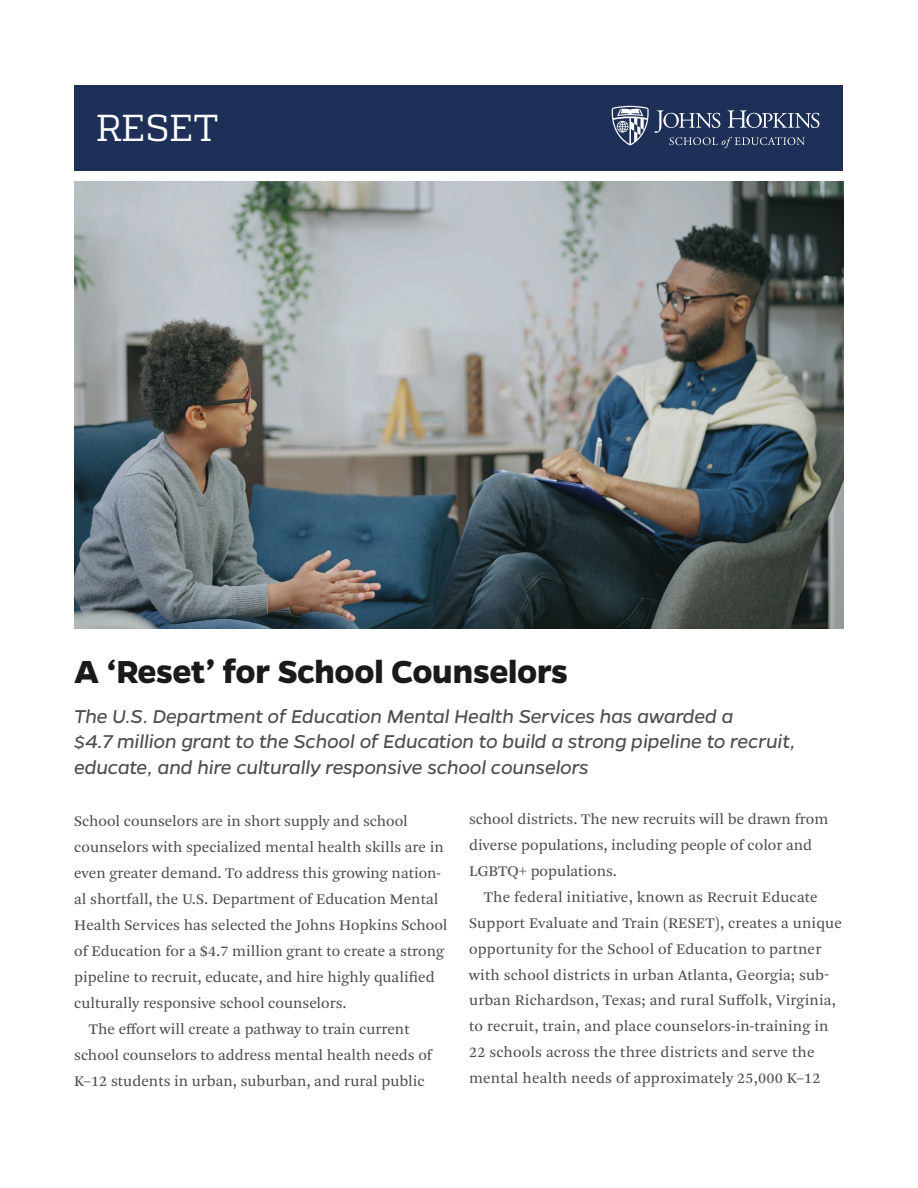
<style>
.page{position:relative;width:918px;height:1188px;background:#fff}
.page>*{position:absolute;margin:0;border:0;box-sizing:border-box;transform-origin:0 0}
.t1{font:37.5px "Quadon";letter-spacing:-.01em;color:#fff}
.t2{font:700 36px "Gentona";letter-spacing:-.01em;color:#1a1a1a}
.t3{font:italic 21px/25.5px "Gentona";letter-spacing:-.01em;color:#4c4e4d}
.t4{font:15.45px/26px "Arnhem Pro Blond";color:#4c4e4d}
</style>
<div class="page">
<div style="left:75px;top:85px;width:768px;height:86px;background:#1f3058"></div>
<svg style="left:612px;top:106px;width:37px;height:39px"></svg>
<svg style="left:655px;top:110px;width:164px;height:38px"></svg>
<img style="left:74px;top:182px;width:769px;height:446px">
<h1 class="t1" style="left:96px;top:106px;width:124px">RESET</h1>
<h2 class="t2" style="left:74px;top:650px;width:495px">A ‘Reset’ for School Counselors</h2>
<h3 class="t3" style="left:74px;top:703px;width:723px">The U.S. Department of Education Mental Health Services has awarded a<br>$4.7 million grant to the School of Education to build a strong pipeline to recruit, educate, and hire culturally responsive school counselors</h3>
<p class="t4" style="left:74px;top:808px;width:335px">School counselors are in short supply and school</p>
<p class="t4" style="left:74px;top:834px;width:371px">counselors with specialized mental health skills are in</p>
<p class="t4" style="left:74px;top:860px;width:368px">even greater demand. To address this growing nation-</p>
<p class="t4" style="left:74px;top:886px;width:366px">al shortfall, the U.S. Department of Education Mental</p>
<p class="t4" style="left:74px;top:912px;width:375px">Health Services has selected the Johns Hopkins School</p>
<p class="t4" style="left:74px;top:938px;width:371px">of Education for a $4.7 million grant to create a strong</p>
<p class="t4" style="left:74px;top:964px;width:362px">pipeline to recruit, educate, and hire highly qualified</p>
<p class="t4" style="left:74px;top:990px;width:274px">culturally responsive school counselors.</p>
<p class="t4" style="left:89px;top:1016px;width:322px">The effort will create a pathway to train current</p>
<p class="t4" style="left:74px;top:1042px;width:359px">school counselors to address mental health needs of</p>
<p class="t4" style="left:74px;top:1068px;width:352px">K–12 students in urban, suburban, and rural public</p>
<p class="t4" style="left:469px;top:806px;width:361px">school districts. The new recruits will be drawn from diverse populations, including people of color and<br>LGBTQ+ populations.</p>
<p class="t4" style="left:469px;top:884px;width:374px;text-indent:15px">The federal initiative, known as Recruit Educate Support Evaluate and Train (RESET), creates a unique opportunity for the School of Education to partner with school districts in urban Atlanta, Georgia; sub&shy;urban Richardson, Texas; and rural Suffolk, Virginia, to recruit, train, and place counselors-in-training in 22 schools across the three districts and serve the mental health needs of approximately 25,000 K–12</p>
</div>
